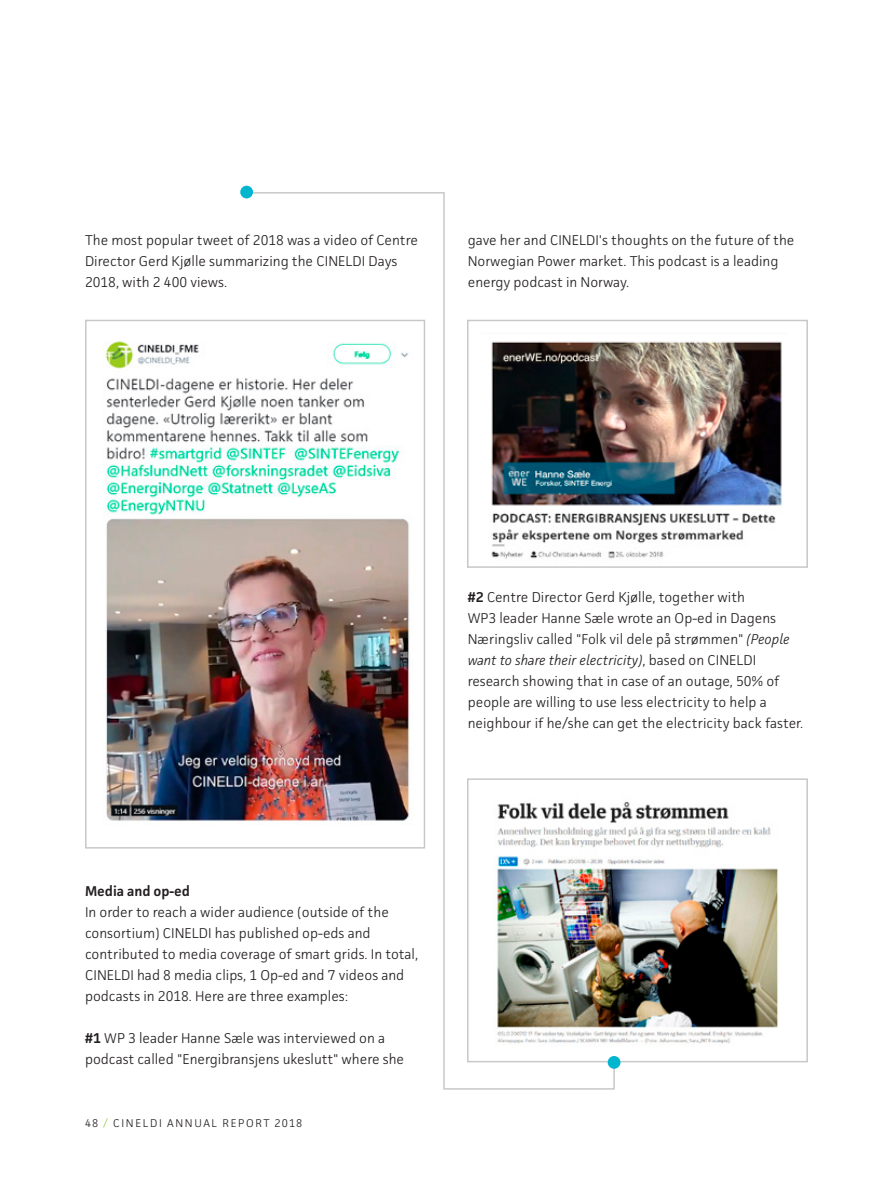
<style>
.page{position:relative;width:893px;height:1191px;background:#fff}
.page>*{position:absolute;margin:0;border:0;box-sizing:border-box;transform-origin:0 0}
.t1{font:300 14.25px/21px "Facit";color:#231f20}
.t2{font:600 14.25px "Facit";color:#231f20}
.t3{font:300 11.25px "Facit";letter-spacing:.15em;color:#231f20}
.s1{font-weight:600}
.s2{font-style:italic}
.s3{color:#9ecd4f}
</style>
<div class="page">
<img style="left:616px;top:801px;width:162px;height:243px">
<div style="left:467px;top:778px;width:341px;height:284px;border:2px solid #c7c8ca"></div>
<img style="left:616px;top:341px;width:166px;height:217px">
<div style="left:467px;top:320px;width:341px;height:248px;border:2px solid #c7c8ca"></div>
<svg style="left:242px;top:192px;width:374px;height:898px"></svg>
<div style="left:240px;top:186px;width:13px;height:12px;background:#00b6ce;border-radius:50%"></div>
<img style="left:103px;top:333px;width:315px;height:493px">
<div style="left:608px;top:1056px;width:12px;height:12px;background:#00b6ce;border-radius:50%"></div>
<div style="left:85px;top:320px;width:340px;height:528px;border:2px solid #c7c8ca"></div>
<p class="t1" style="left:85px;top:229px;width:334px">The most popular tweet of 2018 was a video of Centre<br>Director Gerd Kjølle summarizing the CINELDI Days<br>2018, with 2 400 views.</p>
<p class="t1" style="left:468px;top:229px;width:328px">gave her and CINELDI's thoughts on the future of the<br>Norwegian Power market. This podcast is a leading energy podcast in Norway.</p>
<p class="t1" style="left:468px;top:586px;width:337px"><span class="s1">#2</span> Centre Director Gerd Kjølle, together with<br>WP3 leader Hanne Sæle wrote an Op-ed in Dagens Næringsliv called "Folk vil dele på strømmen" <span class="s2">(People want to share their electricity)</span>, based on CINELDI research showing that in case of an outage, 50% of people are willing to use less electricity to help a neighbour if he/she can get the electricity back faster.</p>
<p class="t2" style="left:85px;top:882px;width:107px">Media and op-ed</p>
<p class="t1" style="left:85px;top:901px;width:335px">In order to reach a wider audience (outside of the consortium) CINELDI has published op-eds and contributed to media coverage of smart grids. In total, CINELDI had 8 media clips, 1 Op-ed and 7 videos and podcasts in 2018. Here are three examples:</p>
<p class="t1" style="left:85px;top:1027px;width:321px"><span class="s1">#1</span> WP 3 leader Hanne Sæle was interviewed on a podcast called "Energibransjens ukeslutt" where she</p>
<p class="t3" style="left:85px;top:1116px;width:219px">48 <span class="s3">/</span> CINELDI ANNUAL REPORT 2018</p>
</div>
